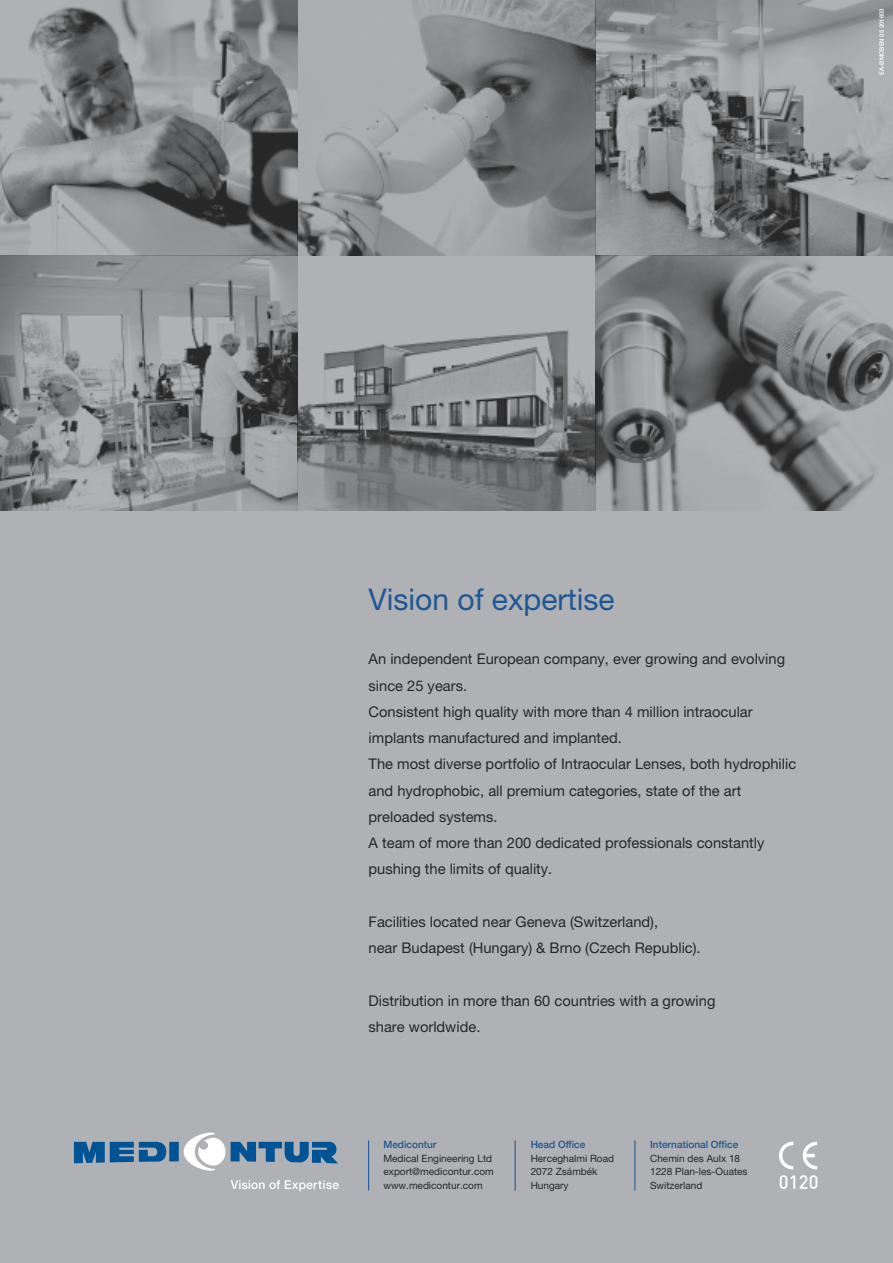
<style>
.page{position:relative;width:893px;height:1263px;background:#afb1b4}
.page>*{position:absolute;margin:0;border:0;box-sizing:border-box;transform-origin:0 0}
.t1{font:30px "Helvetica Neue LT Pro";color:#1e5795}
.t2{font:14.7px/26.2px "Helvetica Neue LT Pro";color:#272627}
.t3{font:10.05px/13.5px "Helvetica Neue LT Pro";color:#272627}
.t4{font:500 10.05px "Helvetica Neue";color:#1e5795}
.t5{font:500 6px "Helvetica Neue";color:#fff}
</style>
<div class="page">
<svg style="left:779px;top:1142px;width:14px;height:27px"></svg>
<svg style="left:803px;top:1142px;width:14px;height:27px"></svg>
<svg style="left:780px;top:1175px;width:37px;height:14px"></svg>
<svg style="left:231px;top:1180px;width:108px;height:11px"></svg>
<svg style="left:231px;top:1142px;width:107px;height:21px"></svg>
<svg style="left:74px;top:1132px;width:151px;height:39px"></svg>
<hr style="left:368px;top:1140px;width:1px;height:50px;background:#1e5795">
<hr style="left:515px;top:1140px;width:1px;height:50px;background:#1e5795">
<hr style="left:634px;top:1140px;width:1px;height:50px;background:#1e5795">
<img style="left:0;top:0;width:893px;height:510px">
<p class="t5" style="left:878px;top:75px;width:68px;rotate:-90deg">EA-BMCBEN 05 201603</p>
<h1 class="t1" style="left:369px;top:588px;width:248px">Vision of expertise</h1>
<p class="t2" style="left:369px;top:647px;width:429px">An independent European company, ever growing and evolving since 25 years.<br>Consistent high quality with more than 4 million intraocular implants manufactured and implanted.<br>The most diverse portfolio of Intraocular Lenses, both hydrophilic and hydrophobic, all premium categories, state of the art preloaded systems.<br>A team of more than 200 dedicated professionals constantly pushing the limits of quality.</p>
<p class="t2" style="left:369px;top:910px;width:334px">Facilities located near Geneva (Switzerland),<br>near Budapest (Hungary) &amp; Brno (Czech Republic).</p>
<p class="t2" style="left:369px;top:989px;width:348px">Distribution in more than 60 countries with a growing share worldwide.</p>
<p class="t4" style="left:383px;top:1138px;width:55px">Medicontur</p>
<p class="t3" style="left:383px;top:1152px;width:112px">Medical Engineering Ltd export@medicontur.com www.medicontur.com</p>
<p class="t4" style="left:531px;top:1138px;width:56px">Head Office</p>
<p class="t3" style="left:531px;top:1152px;width:85px">Herceghalmi Road<br>2072 Zsámbék<br>Hungary</p>
<p class="t4" style="left:650px;top:1138px;width:90px">International Office</p>
<p class="t3" style="left:650px;top:1152px;width:99px">Chemin des Aulx 18<br>1228 Plan-les-Ouates<br>Switzerland</p>
</div>
